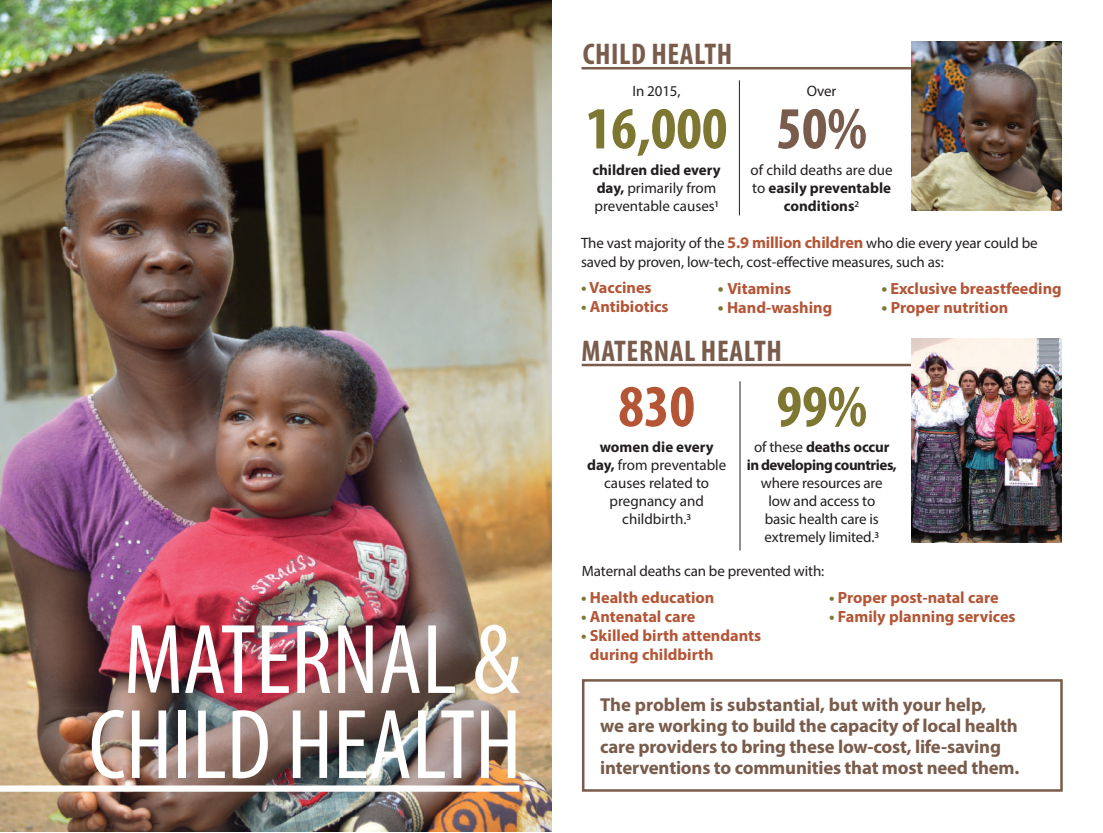
<style>
.page{position:relative;width:1103px;height:833px;background:#fff}
.page>*{position:absolute;margin:0;border:0;box-sizing:border-box;transform-origin:0 0}
.t1{font:condensed 100px/85px "Myriad Pro";color:#fff;text-align:center}
.t2{font:700 condensed 60px "Myriad Pro";color:#7d7731}
.t3{font:700 condensed 60px "Myriad Pro";color:#7a5c4c}
.t4{font:700 condensed 60px "Myriad Pro";color:#b45536}
.t5{font:700 condensed 30px "Myriad Pro";letter-spacing:.02em;color:#7a5c4c}
.t6{font:700 18.75px/21.2px "Myriad Pro";letter-spacing:-.01em;color:#7a5c4c}
.t7{font:700 16.25px/18.8px "Myriad Pro";color:#b45536}
.t8{font:15px/18px "Myriad Pro";letter-spacing:-.01em;color:#231f20}
.t9{font:700 15px/18px "Myriad Pro";letter-spacing:-.01em;color:#231f20;text-align:center}
.t10{font:700 15px/18px "Myriad Pro";letter-spacing:-.03em;color:#231f20;text-align:center}
.s1{font-weight:700}
.s2{font-weight:400}
.s3{font-weight:700;font-size:16.25px;color:#b45536}
.s4{color:#7d7731}
.s5{font-size:17.5px;color:#7d7731}
</style>
<div class="page">
<img style="left:0;top:0;width:551px;height:831px">
<hr style="left:581px;top:67px;width:444px;height:2px;background:#7a5c4c">
<hr style="left:581px;top:364px;width:451px;height:2px;background:#7a5c4c">
<div style="left:0;top:785px;width:519px;height:6px;background:#fff"></div>
<div style="left:582px;top:679px;width:480px;height:112px;border:2px solid #7a5c4c"></div>
<img style="left:911px;top:338px;width:150px;height:204px">
<img style="left:911px;top:41px;width:150px;height:169px">
<hr style="left:739px;top:80px;width:1px;height:135px;background:#231f20">
<hr style="left:739px;top:381px;width:1px;height:169px;background:#231f20">
<h1 class="t1" style="left:89px;top:616px;width:434px">MATERNAL &amp;<br>CHILD HEALTH</h1>
<h3 class="t5" style="left:582px;top:35px;width:151px">CHILD HEALTH</h3>
<p class="t8" style="left:632px;top:81px;width:50px">In 2015,</p>
<p class="t8" style="left:806px;top:81px;width:31px">Over</p>
<h2 class="t2" style="left:585px;top:91px;width:143px">16,000</h2>
<h2 class="t3" style="left:776px;top:91px;width:92px">50%</h2>
<p class="t8" style="left:592px;top:160px;width:130px"><span class="s1">children died every day,</span> primarily from preventable causes1</p>
<p class="t9" style="left:750px;top:160px;width:144px"><span class="s2">of child deaths are due to</span> easily preventable conditions<span class="s2">2</span></p>
<p class="t8" style="left:581px;top:233px;width:458px;line-height:18.8px">The vast majority of the <span class="s3">5.9 million children</span> who die every year could be saved by proven, low-tech, cost-effective measures, such as:</p>
<p class="t7" style="left:581px;top:277px;width:72px"><span class="s4">•</span> Vaccines</p>
<p class="t7" style="left:581px;top:296px;width:89px"><span class="s4">•</span> Antibiotics</p>
<p class="t7" style="left:718px;top:278px;width:75px"><span class="s5">•</span> Vitamins</p>
<p class="t7" style="left:718px;top:297px;width:116px"><span class="s5">•</span> Hand-washing</p>
<h3 class="t5" style="left:581px;top:332px;width:202px">MATERNAL HEALTH</h3>
<h2 class="t4" style="left:618px;top:369px;width:78px">830</h2>
<h2 class="t2" style="left:776px;top:369px;width:92px">99%</h2>
<p class="t7" style="left:881px;top:278px;width:182px"><span class="s5">•</span> Exclusive breastfeeding</p>
<p class="t7" style="left:881px;top:297px;width:128px"><span class="s5">•</span> Proper nutrition</p>
<p class="t8" style="left:587px;top:438px;width:141px;text-align:center"><span class="s1">women die every day,</span> from preventable causes related to pregnancy and childbirth.3</p>
<p class="t10" style="left:746px;top:438px;width:151px"><span class="s2">of these</span> deaths occur in developing countries,</p>
<p class="t8" style="left:760px;top:474px;width:123px">where resources are low and access to basic health care is extremely limited.3</p>
<p class="t8" style="left:582px;top:562px;width:244px">Maternal deaths can be prevented with:</p>
<p class="t7" style="left:581px;top:588px;width:135px"><span class="s4">•</span> Health education</p>
<p class="t7" style="left:581px;top:606px;width:116px"><span class="s4">•</span> Antenatal care</p>
<p class="t7" style="left:590px;top:625px;width:173px;text-indent:-9px"><span class="s4">•</span> Skilled birth attendants during childbirth</p>
<p class="t7" style="left:829px;top:588px;width:171px"><span class="s4">•</span> Proper post-natal care</p>
<p class="t7" style="left:829px;top:606px;width:188px"><span class="s4">•</span> Family planning services</p>
<p class="t6" style="left:600px;top:693px;width:421px">The problem is substantial, but with your help,<br>we are working to build the capacity of local health care providers to bring these low-cost, life-saving interventions to communities that most need them.</p>
</div>
